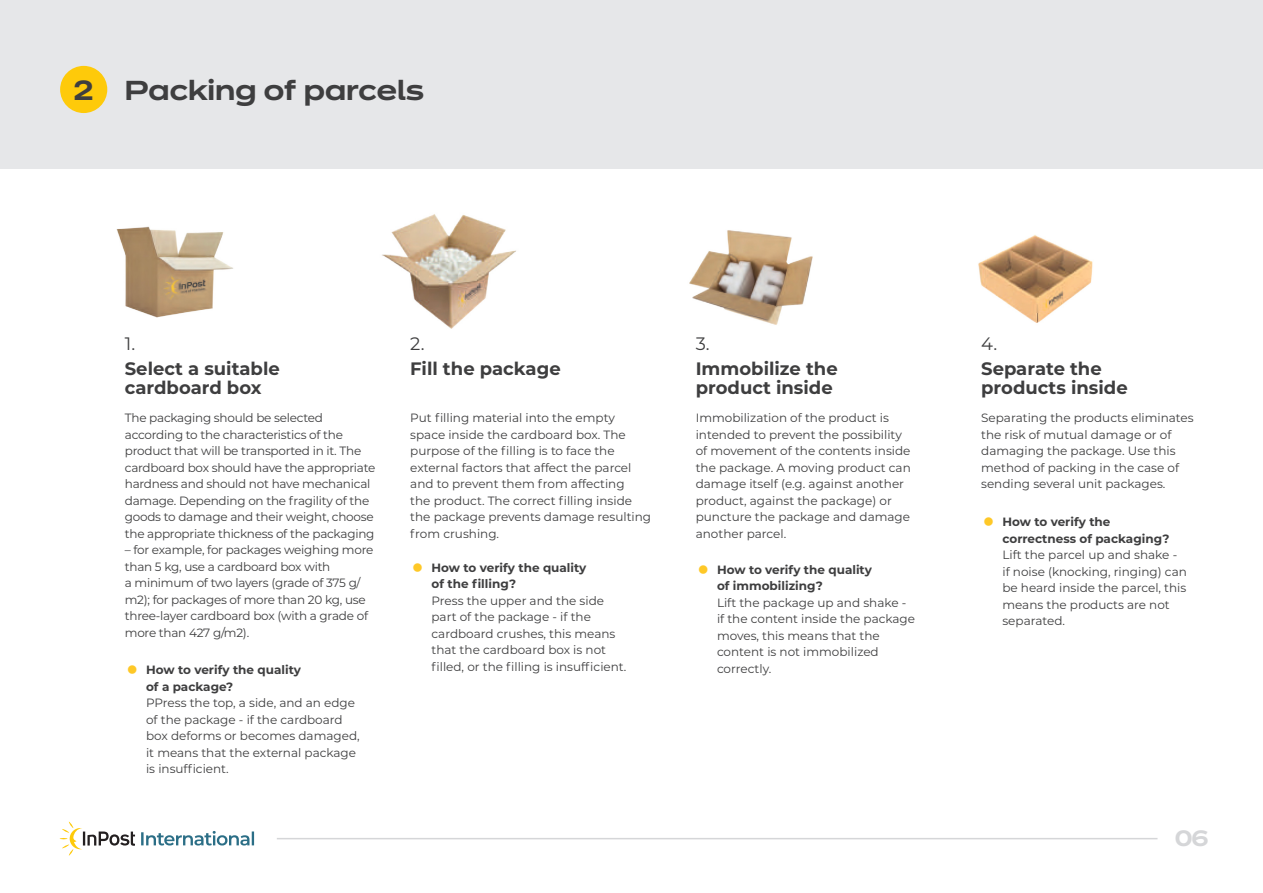
<style>
.page{position:relative;width:1263px;height:893px;background:#fff}
.page>*{position:absolute;margin:0;border:0;box-sizing:border-box;transform-origin:0 0}
.t1{font:600 27.3px "Dinamit";color:#3e3e3f}
.t2{font:600 27px "Dinamit";color:#3e3e3f}
.t3{font:600 21.9px "Dinamit";color:#d5d6d8}
.t4{font:700 18px/24.6px "Montserrat";color:#3e3e3f}
.t5{font:18px "Montserrat";color:#3e3e3f}
.t6{font:12px/16.5px "Montserrat";color:#3e3e3f}
.t7{font:12px/16.5px "Montserrat";letter-spacing:-.02em;color:#3e3e3f}
.s1{font-weight:700}
.s2{font-weight:400}
</style>
<div class="page">
<svg style="left:141px;top:831px;width:113px;height:14px"></svg>
<svg style="left:60px;top:821px;width:75px;height:35px"></svg>
<hr style="left:277px;top:838px;width:880px;height:1px;background:#d5d6d8">
<div style="left:0;top:0;width:1263px;height:168px;background:#e6e7e9"></div>
<div style="left:60px;top:66px;width:47px;height:47px;background:#feca0a;border-radius:50%"></div>
<img style="left:116px;top:226px;width:117px;height:92px">
<img style="left:382px;top:214px;width:134px;height:115px">
<img style="left:689px;top:230px;width:124px;height:95px">
<img style="left:978px;top:235px;width:115px;height:88px">
<p class="t1" style="left:74px;top:67px;width:21px">2</p>
<p class="t2" style="left:125px;top:67px;width:301px">Packing of parcels</p>
<p class="t5" style="left:125px;top:332px;width:12px">1.</p>
<p class="t4" style="left:125px;top:358px;width:156px;line-height:18.6px">Select a suitable cardboard box</p>
<p class="t7" style="left:125px;top:409px;width:252px">The packaging should be selected according to the characteristics of the product that will be transported in it. The cardboard box should have the appropriate hardness and should not have mechanical damage. Depending on the fragility of the goods to damage and their weight, choose the appropriate thickness of the packaging</p>
<p class="t7" style="left:125px;top:541px;width:250px">– for example, for packages weighing more than 5 kg, use a cardboard box with<br>a minimum of two layers (grade of 375 g/ m2); for packages of more than 20 kg, use three-layer cardboard box (with a grade of more than 427 g/m2).</p>
<p class="t6" style="left:146px;top:661px;width:215px"><span class="s1">How to verify the quality<br>of a package?<br></span>PPress the top, a side, and an edge of the package - if the cardboard box deforms or becomes damaged, it means that the external package is insufficient.</p>
<p class="t4" style="left:410px;top:331px;width:152px"><span class="s2">2.<br></span>Fill the package</p>
<p class="t6" style="left:410px;top:409px;width:206px">Put filling material into the empty</p>
<p class="t6" style="left:410px;top:426px;width:217px">space inside the cardboard box. The</p>
<p class="t6" style="left:410px;top:442px;width:206px">purpose of the filling is to face the</p>
<p class="t6" style="left:410px;top:459px;width:223px">external factors that affect the parcel</p>
<p class="t6" style="left:410px;top:475px;width:216px">and to prevent them from affecting</p>
<p class="t6" style="left:410px;top:492px;width:223px">the product. The correct filling inside</p>
<p class="t6" style="left:410px;top:508px;width:242px">the package prevents damage resulting</p>
<p class="t6" style="left:410px;top:525px;width:90px">from crushing.</p>
<p class="t6" style="left:432px;top:559px;width:196px"><span class="s1">How to verify the quality<br>of the filling?<br></span>Press the upper and the side part of the package - if the cardboard crushes, this means that the cardboard box is not filled, or the filling is insufficient.</p>
<p class="t4" style="left:696px;top:331px;width:144px"><span class="s2">3.<br></span>Immobilize the</p>
<p class="t4" style="left:696px;top:374px;width:138px">product inside</p>
<p class="t6" style="left:696px;top:409px;width:217px">Immobilization of the product is intended to prevent the possibility of movement of the contents inside the package. A moving product can damage itself (e.g. against another product, against the package) or puncture the package and damage another parcel.</p>
<p class="t6" style="left:717px;top:561px;width:200px"><span class="s1">How to verify the quality<br>of immobilizing?<br></span>Lift the package up and shake - if the content inside the package moves, this means that the content is not immobilized correctly.</p>
<p class="t4" style="left:981px;top:331px;width:122px"><span class="s2">4.<br></span>Separate the</p>
<p class="t4" style="left:981px;top:374px;width:148px">products inside</p>
<p class="t6" style="left:981px;top:409px;width:214px">Separating the products eliminates</p>
<p class="t6" style="left:981px;top:426px;width:192px">the risk of mutual damage or of</p>
<p class="t6" style="left:981px;top:442px;width:196px">damaging the package. Use this</p>
<p class="t6" style="left:981px;top:459px;width:199px">method of packing in the case of</p>
<p class="t6" style="left:981px;top:475px;width:186px">sending several unit packages.</p>
<p class="t6" style="left:1002px;top:513px;width:186px"><span class="s1">How to verify the correctness of packaging?<br></span>Lift the parcel up and shake - if noise (knocking, ringing) can be heard inside the parcel, this means the products are not separated.</p>
<h3 class="t3" style="left:1175px;top:819px;width:35px">06</h3>
</div>
